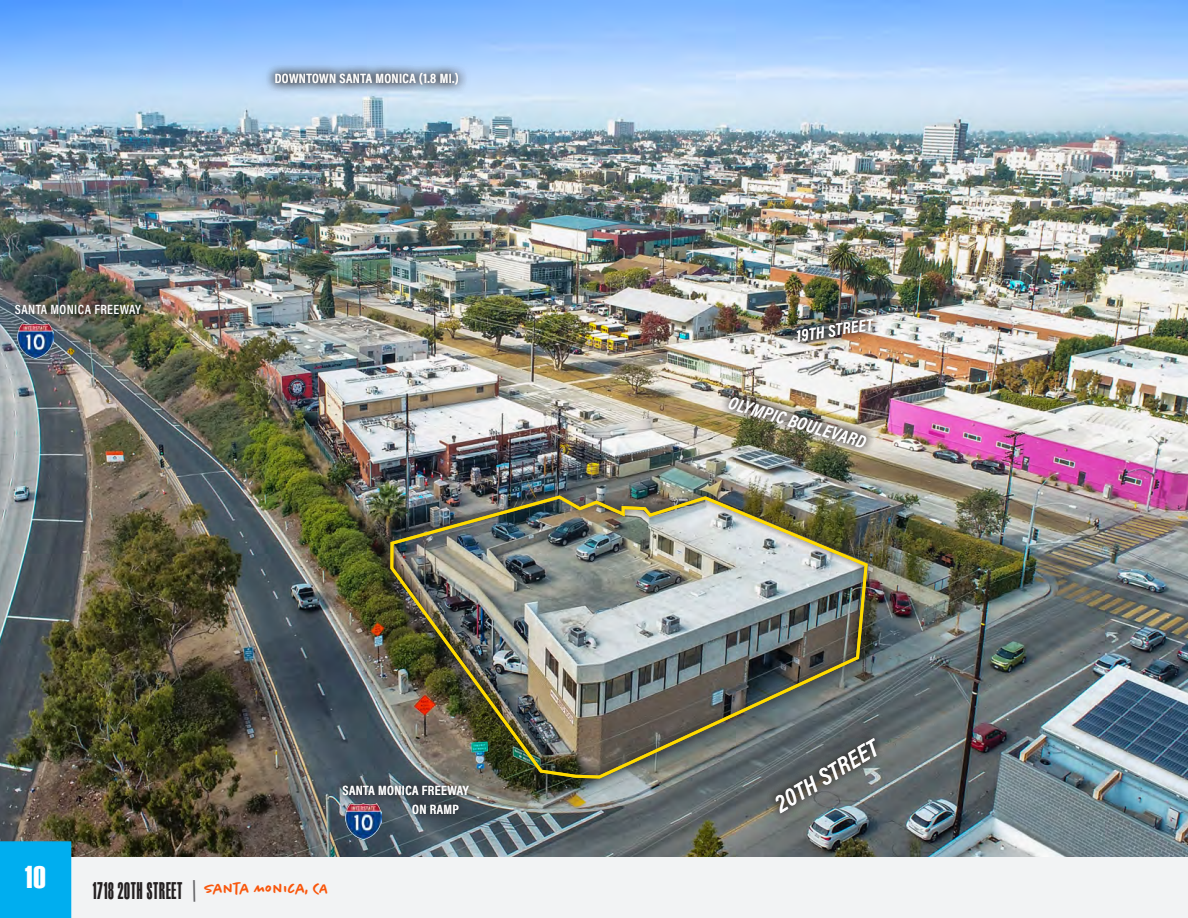
<style>
.page{position:relative;width:1188px;height:918px;background:#fff}
.page>*{position:absolute;margin:0;border:0;box-sizing:border-box;transform-origin:0 0}
.t1{font:31.5px "Haettenschweiler";color:#fff}
.t2{font:24px "Haettenschweiler";letter-spacing:.05em;color:#231f20;scale:.62 1}
.t3{font:italic 600 24px "Acumin Pro Cond";color:#fff}
.t4{font:italic 600 18px "Acumin Pro Cond";color:#fff}
.t5{font:italic 600 16.5px "Acumin Pro Cond";color:#fff}
.t6{font:600 13.5px "Acumin Pro Cond";letter-spacing:.03em;color:#fff}
.s1{font-family:"Parkside";font-style:italic;font-size:27px;color:#636366}
</style>
<div class="page">
<img style="left:0;top:0;width:1188px;height:857px">
<img style="left:760px;top:724px;width:135px;height:102px">
<div style="left:260px;top:58px;width:214px;height:41px;background:#636366;opacity:.75"></div>
<div style="left:266px;top:64px;width:201px;height:29px;background:#231f20;opacity:.75"></div>
<img style="left:716px;top:384px;width:163px;height:77px">
<img style="left:786px;top:307px;width:99px;height:46px">
<img style="left:18px;top:324px;width:35px;height:35px">
<div style="left:6px;top:295px;width:144px;height:29px;background:#231f20;opacity:.75"></div>
<img style="left:345px;top:805px;width:36px;height:35px">
<div style="left:334px;top:776px;width:143px;height:29px;background:#231f20;opacity:.75"></div>
<div style="left:403px;top:794px;width:65px;height:29px;background:#231f20;opacity:.75"></div>
<div style="left:381px;top:487px;width:496px;height:301px;background:#231f20;opacity:.75"></div>
<img style="left:389px;top:494px;width:480px;height:286px">
<div style="left:68px;top:857px;width:1120px;height:61px;background:#f2f3f4"></div>
<div style="left:0;top:841px;width:71px;height:77px;background:#00aeef"></div>
<p class="t6" style="left:15px;top:301px;width:128px">SANTA MONICA FREEWAY</p>
<p class="t6" style="left:275px;top:70px;width:186px">DOWNTOWN SANTA MONICA (1.8 MI.)</p>
<p class="t6" style="left:342px;top:782px;width:128px">SANTA MONICA FREEWAY</p>
<p class="t6" style="left:412px;top:800px;width:48px">ON RAMP</p>
<h1 class="t1" style="left:25px;top:856px;width:22px">10</h1>
<h2 class="t2" style="left:93px;top:874px;width:382px">1718 20TH STREET <span class="s1">|</span><sup>SANTA</sup> <sup>MONICA,</sup> <sup>CA</sup></h2>
<p class="t5" style="left:795px;top:325px;width:78px;rotate:-9deg">19TH STREET</p>
<p class="t4" style="left:733px;top:390px;width:144px;rotate:17deg">OLYMPIC BOULEVARD</p>
<p class="t3" style="left:769px;top:792px;width:118px;rotate:-31deg">20TH STREET</p>
</div>
